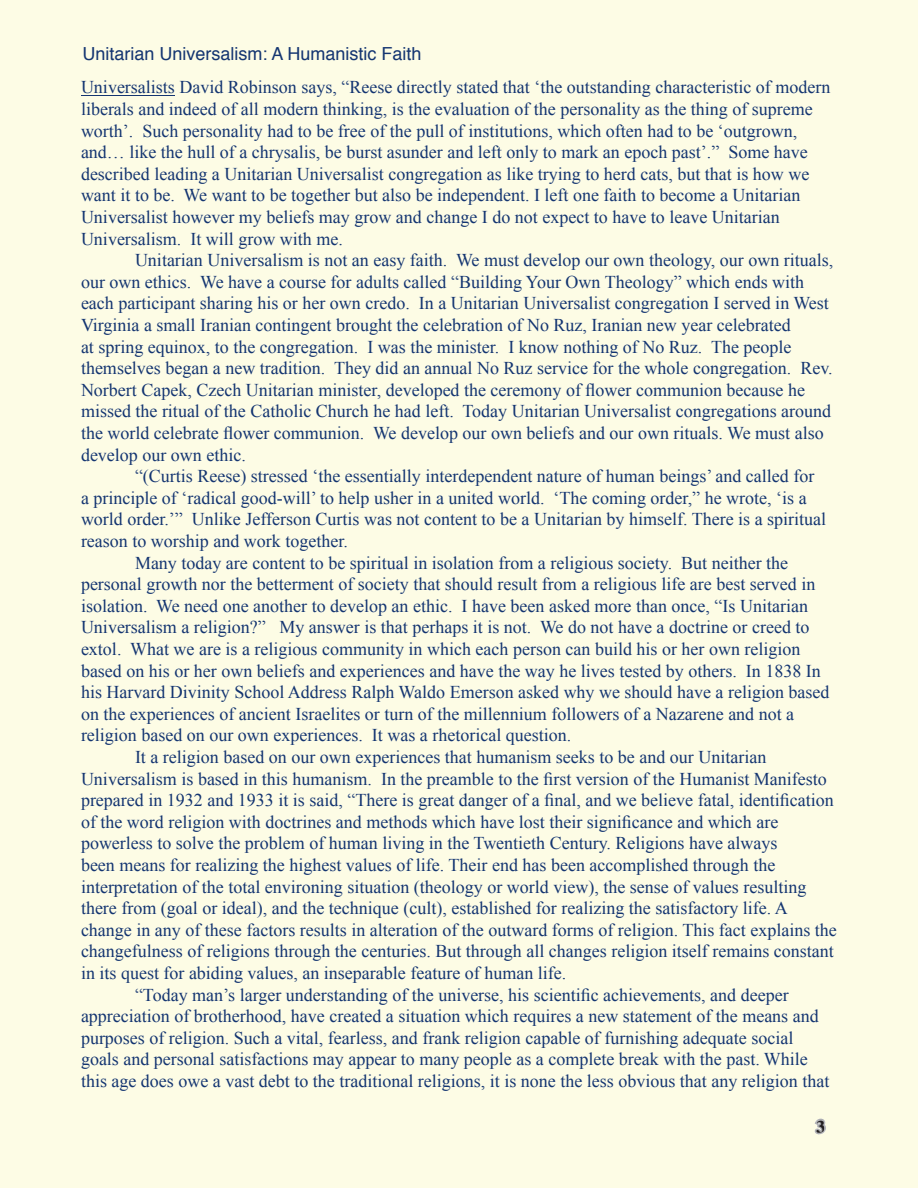
<style>
.page{position:relative;width:918px;height:1188px;background:#fdfce5}
.page>*{position:absolute;margin:0;border:0;box-sizing:border-box;transform-origin:0 0}
.t1{font:18px/21.6px "Times New Roman";color:#143571}
.t2{font:18px "Helvetica";color:#143571}
.t3{font:700 18px "Times";color:#211e19}
</style>
<div class="page">
<hr style="left:81px;top:95px;width:94px;height:1px;background:#143571">
<svg style="left:815px;top:1119px;width:11px;height:15px"></svg>
<p class="t2" style="left:82px;top:42px;width:341px">Unitarian Universalism: A Humanistic Faith</p>
<p class="t1" style="left:81px;top:76px;width:751px">Universalists David Robinson says, “Reese directly stated that ‘the outstanding characteristic of modern liberals and indeed of all modern thinking, is the evaluation of the personality as the thing of supreme worth’. Such personality had to be free of the pull of institutions, which often had to be ‘outgrown, and… like the hull of a chrysalis, be burst asunder and left only to mark an epoch past’.” Some have described leading a Unitarian Universalist congregation as like trying to herd cats, but that is how we want it to be. We want to be together but also be independent. I left one faith to become a Unitarian Universalist however my beliefs may grow and change I do not expect to have to leave Unitarian Universalism. It will grow with me.</p>
<p class="t1" style="left:81px;top:249px;width:754px;text-indent:54px">Unitarian Universalism is not an easy faith. We must develop our own theology, our own rituals, our own ethics. We have a course for adults called “Building Your Own Theology” which ends with each participant sharing his or her own credo. In a Unitarian Universalist congregation I served in West Virginia a small Iranian contingent brought the celebration of No Ruz, Iranian new year celebrated<br>at spring equinox, to the congregation. I was the minister. I know nothing of No Ruz. The people themselves began a new tradition. They did an annual No Ruz service for the whole congregation. Rev.<br>Norbert Capek, Czech Unitarian minister, developed the ceremony of flower communion because he missed the ritual of the Catholic Church he had left. Today Unitarian Universalist congregations around the world celebrate flower communion. We develop our own beliefs and our own rituals. We must also develop our own ethic.</p>
<p class="t1" style="left:135px;top:465px;width:681px">“(Curtis Reese) stressed ‘the essentially interdependent nature of human beings’ and called for</p>
<p class="t1" style="left:81px;top:487px;width:727px">a principle of ‘radical good-will’ to help usher in a united world. ‘The coming order,” he wrote, ‘is a</p>
<p class="t1" style="left:81px;top:508px;width:747px">world order.’” Unlike Jefferson Curtis was not content to be a Unitarian by himself. There is a spiritual</p>
<p class="t1" style="left:81px;top:530px;width:268px">reason to worship and work together.</p>
<p class="t1" style="left:135px;top:552px;width:655px">Many today are content to be spiritual in isolation from a religious society. But neither the</p>
<p class="t1" style="left:81px;top:573px;width:736px">personal growth nor the betterment of society that should result from a religious life are best served in</p>
<p class="t1" style="left:81px;top:595px;width:729px">isolation. We need one another to develop an ethic. I have been asked more than once, “Is Unitarian</p>
<p class="t1" style="left:81px;top:616px;width:730px">Universalism a religion?” My answer is that perhaps it is not. We do not have a doctrine or creed to</p>
<p class="t1" style="left:81px;top:638px;width:721px">extol. What we are is a religious community in which each person can build his or her own religion</p>
<p class="t1" style="left:81px;top:660px;width:741px">based on his or her own beliefs and experiences and have the way he lives tested by others. In 1838 In</p>
<p class="t1" style="left:81px;top:681px;width:750px">his Harvard Divinity School Address Ralph Waldo Emerson asked why we should have a religion based</p>
<p class="t1" style="left:81px;top:703px;width:715px">on the experiences of ancient Israelites or turn of the millennium followers of a Nazarene and not a</p>
<p class="t1" style="left:81px;top:724px;width:492px">religion based on our own experiences. It was a rhetorical question.</p>
<p class="t1" style="left:135px;top:746px;width:633px">It a religion based on our own experiences that humanism seeks to be and our Unitarian</p>
<p class="t1" style="left:81px;top:768px;width:747px">Universalism is based in this humanism. In the preamble to the first version of the Humanist Manifesto</p>
<p class="t1" style="left:81px;top:789px;width:754px">prepared in 1932 and 1933 it is said, “There is great danger of a final, and we believe fatal, identification</p>
<p class="t1" style="left:81px;top:811px;width:699px">of the word religion with doctrines and methods which have lost their significance and which are</p>
<p class="t1" style="left:81px;top:832px;width:698px">powerless to solve the problem of human living in the Twentieth Century. Religions have always</p>
<p class="t1" style="left:81px;top:854px;width:696px">been means for realizing the highest values of life. Their end has been accomplished through the</p>
<p class="t1" style="left:81px;top:876px;width:727px">interpretation of the total environing situation (theology or world view), the sense of values resulting</p>
<p class="t1" style="left:81px;top:897px;width:708px">there from (goal or ideal), and the technique (cult), established for realizing the satisfactory life. A</p>
<p class="t1" style="left:81px;top:919px;width:757px">change in any of these factors results in alteration of the outward forms of religion. This fact explains the</p>
<p class="t1" style="left:81px;top:940px;width:754px">changefulness of religions through the centuries. But through all changes religion itself remains constant</p>
<p class="t1" style="left:81px;top:962px;width:487px">in its quest for abiding values, an inseparable feature of human life.</p>
<p class="t1" style="left:135px;top:984px;width:655px">“Today man’s larger understanding of the universe, his scientific achievements, and deeper</p>
<p class="t1" style="left:81px;top:1005px;width:739px">appreciation of brotherhood, have created a situation which requires a new statement of the means and</p>
<p class="t1" style="left:81px;top:1027px;width:714px">purposes of religion. Such a vital, fearless, and frank religion capable of furnishing adequate social</p>
<p class="t1" style="left:81px;top:1048px;width:728px">goals and personal satisfactions may appear to many people as a complete break with the past. While</p>
<p class="t1" style="left:81px;top:1070px;width:750px">this age does owe a vast debt to the traditional religions, it is none the less obvious that any religion that</p>
<p class="t3" style="left:816px;top:1114px;width:10px">3</p>
</div>
